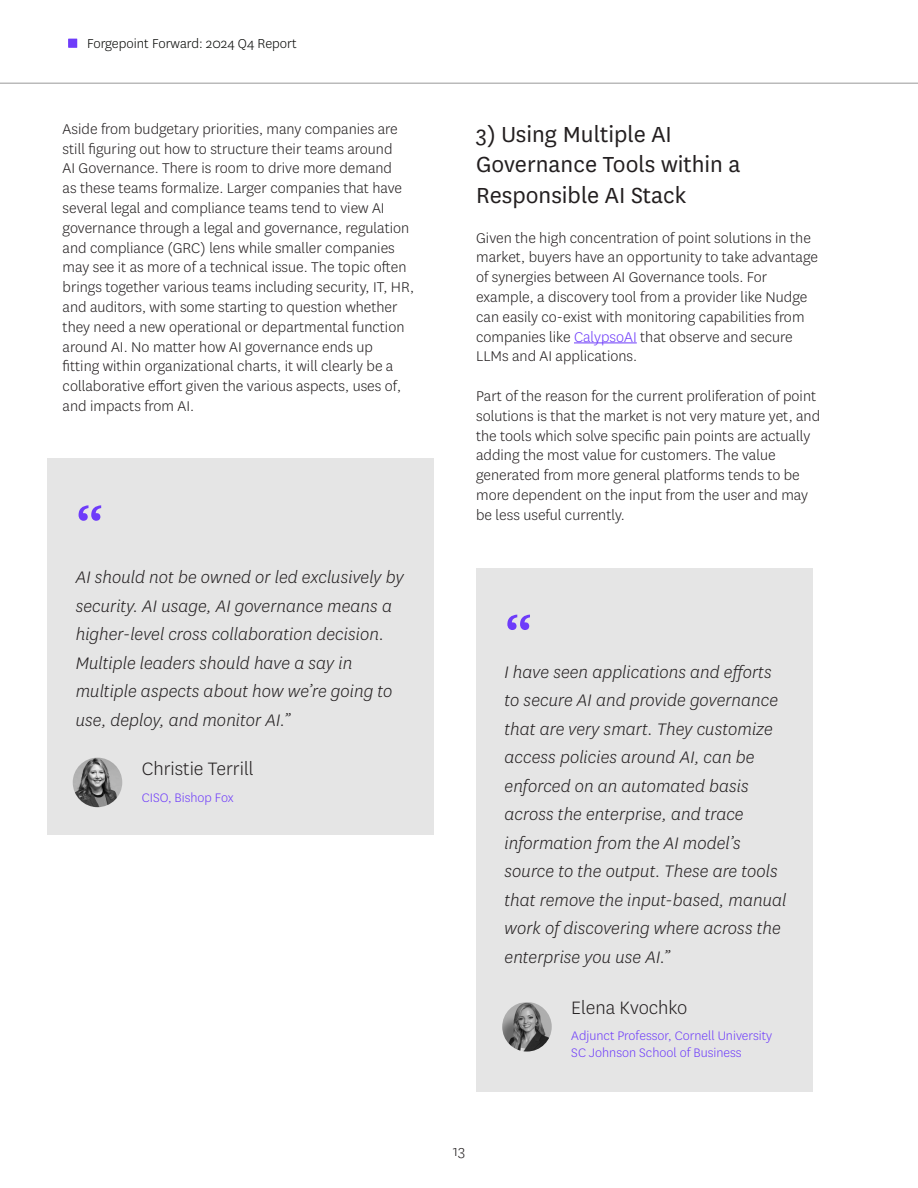
<style>
.page{position:relative;width:918px;height:1188px;background:#fff}
.page>*{position:absolute;margin:0;border:0;box-sizing:border-box;transform-origin:0 0}
.quotes{font:70.5px "National";color:#6e3cfa}
.t1{font:25.5px/30.6px "National";color:#231f20}
.Quote_H1{font:300 21px "National";color:#231f20}
.quotes-2{font:italic 300 19.5px/28.5px "National";color:#231f20}
.t2{font:300 16.5px/19.8px "National";color:#231f20}
.t3{font:300 15px "National";color:#040503}
.Quote_Subhead{font:300 14.4px/16.5px "National";color:#6e3cfa}
.s1{color:#6e3cfa}
</style>
<div class="page">
<div style="left:68px;top:39px;width:9px;height:9px;background:#6e3cfa;border:1px solid #6e3cfa"></div>
<hr style="left:0;top:82px;width:918px;height:2px;background:#bababa">
<div style="left:47px;top:458px;width:387px;height:377px;background:#e5e5e5"></div>
<img style="left:73px;top:758px;width:49px;height:49px;border-radius:25px">
<hr style="left:574px;top:342px;width:63px;height:1px;background:#6e3cfa">
<div style="left:476px;top:568px;width:336px;height:523px;background:#e5e5e5"></div>
<img style="left:502px;top:1002px;width:50px;height:50px;border-radius:25px">
<p class="t3" style="left:87px;top:34px;width:211px">Forgepoint Forward: 2024 Q4 Report</p>
<p class="t2" style="left:63px;top:118px;width:353px">Aside from budgetary priorities, many companies are still figuring out how to structure their teams around<br>AI Governance. There is room to drive more demand<br>as these teams formalize. Larger companies that have several legal and compliance teams tend to view AI governance through a legal and governance, regulation and compliance (GRC) lens while smaller companies may see it as more of a technical issue. The topic often brings together various teams including security, IT, HR, and auditors, with some starting to question whether they need a new operational or departmental function around AI. No matter how AI governance ends up<br>fitting within organizational charts, it will clearly be a collaborative effort given the various aspects, uses of, and impacts from AI.</p>
<p class="quotes" style="left:76px;top:486px;width:30px">“</p>
<p class="quotes-2" style="left:76px;top:563px;width:330px">AI should not be owned or led exclusively by security. AI usage, AI governance means a higher-level cross collaboration decision.<br>Multiple leaders should have a say in multiple aspects about how we’re going to use, deploy, and monitor AI.”</p>
<p class="Quote_H1" style="left:142px;top:756px;width:113px">Christie Terrill</p>
<p class="Quote_Subhead" style="left:142px;top:789px;width:93px">CISO, Bishop Fox</p>
<p class="t1" style="left:476px;top:118px;width:266px">3) Using Multiple AI<br>Governance Tools within a<br>Responsible AI Stack</p>
<p class="t2" style="left:476px;top:227px;width:343px">Given the high concentration of point solutions in the market, buyers have an opportunity to take advantage of synergies between AI Governance tools. For example, a discovery tool from a provider like Nudge can easily co-exist with monitoring capabilities from companies like <span class="s1">CalypsoAI</span> that observe and secure LLMs and AI applications.</p>
<p class="t2" style="left:476px;top:386px;width:346px">Part of the reason for the current proliferation of point solutions is that the market is not very mature yet, and the tools which solve specific pain points are actually adding the most value for customers. The value generated from more general platforms tends to be more dependent on the input from the user and may be less useful currently.</p>
<p class="quotes" style="left:505px;top:595px;width:30px">“</p>
<p class="quotes-2" style="left:505px;top:657px;width:283px">I have seen applications and efforts to secure AI and provide governance that are very smart. They customize access policies around AI, can be enforced on an automated basis across the enterprise, and trace information from the AI model’s source to the output. These are tools that remove the input-based, manual work of discovering where across the enterprise you use AI.”</p>
<p class="Quote_H1" style="left:571px;top:994px;width:118px">Elena Kvochko</p>
<p class="Quote_Subhead" style="left:571px;top:1027px;width:202px">Adjunct Professor, Cornell University<br>SC Johnson School of Business</p>
<p class="t2" style="left:453px;top:1141px;width:14px">13</p>
</div>
